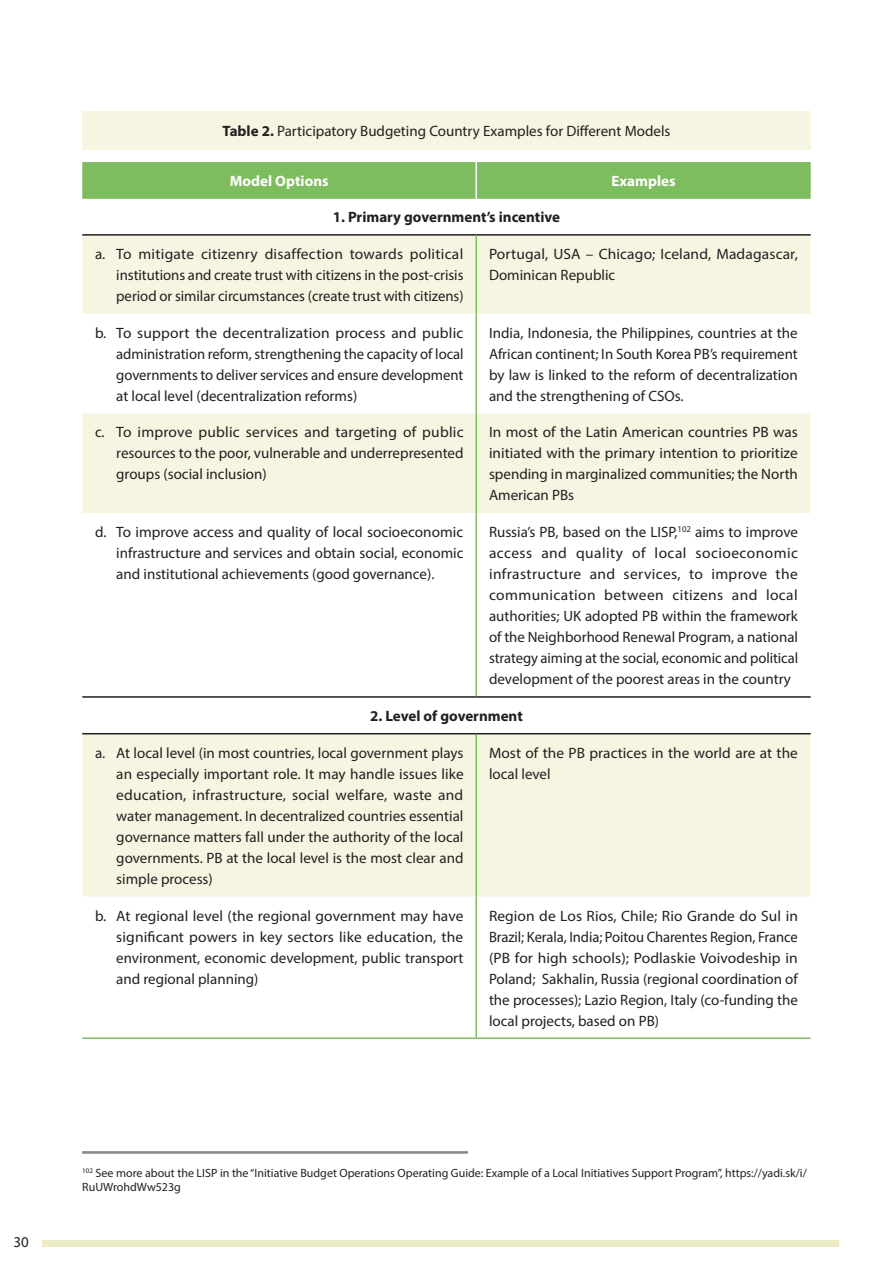
<style>
.page{position:relative;width:893px;height:1263px;background:#fff}
.page>*{position:absolute;margin:0;border:0;box-sizing:border-box;transform-origin:0 0}
.Body_text{font:15px/21px "Myriad Pro";color:#231f20;text-align:justify}
.Body_text-2{font:700 15px "Myriad Pro";color:#231f20}
.Body_text-3{font:700 15px "Myriad Pro";color:#fff}
.Footnote{font:12px/14.4px "Myriad Pro";color:#231f20}
.s1{font-weight:700}
</style>
<div class="page">
<div style="left:43px;top:1240px;width:796px;height:6px;background:#edebc3"></div>
<div style="left:82px;top:162px;width:729px;height:37px;background:#7ebd5f"></div>
<svg style="left:82px;top:236px;width:729px;height:660px;fill:#f6f5e1"></svg>
<hr style="left:82px;top:234px;width:394px;height:2px;background:#231f20">
<hr style="left:476px;top:234px;width:335px;height:2px;background:#231f20">
<hr style="left:475px;top:236px;width:2px;height:78px;background:#7ebd5f">
<hr style="left:475px;top:314px;width:2px;height:99px;background:#7ebd5f">
<hr style="left:475px;top:413px;width:2px;height:100px;background:#7ebd5f">
<hr style="left:475px;top:513px;width:2px;height:183px;background:#7ebd5f">
<hr style="left:475px;top:734px;width:2px;height:162px;background:#7ebd5f">
<hr style="left:82px;top:696px;width:394px;height:2px;background:#231f20">
<hr style="left:476px;top:696px;width:335px;height:2px;background:#231f20">
<hr style="left:82px;top:733px;width:394px;height:1px;background:#231f20">
<hr style="left:476px;top:733px;width:335px;height:1px;background:#231f20">
<hr style="left:475px;top:162px;width:2px;height:37px;background:#fff">
<hr style="left:475px;top:896px;width:2px;height:141px;background:#7ebd5f">
<hr style="left:82px;top:1037px;width:394px;height:2px;background:#7ebd5f">
<hr style="left:476px;top:1037px;width:335px;height:2px;background:#7ebd5f">
<div style="left:82px;top:111px;width:729px;height:38px;background:#f6f5e1"></div>
<hr style="left:82px;top:1151px;width:386px;height:2px;background:#87888a">
<p class="Body_text" style="left:222px;top:120px;width:449px"><span class="s1">Table 2.</span> Participatory Budgeting Country Examples for Different Models</p>
<p class="Body_text-3" style="left:230px;top:171px;width:100px">Model Options</p>
<p class="Body_text-3" style="left:611px;top:171px;width:66px">Examples</p>
<p class="Body_text-2" style="left:333px;top:207px;width:229px">1. Primary government’s incentive</p>
<p class="Body_text" style="left:116px;top:243px;width:349px;text-indent:-21px">a. To mitigate citizenry disaffection towards political institutions and create trust with citizens in the post-crisis period or similar circumstances (create trust with citizens)</p>
<p class="Body_text" style="left:489px;top:243px;width:310px">Portugal, USA – Chicago; Iceland, Madagascar,<br>Dominican Republic</p>
<p class="Body_text" style="left:116px;top:322px;width:349px;text-indent:-21px">b. To support the decentralization process and public administration reform, strengthening the capacity of local governments to deliver services and ensure development at local level (decentralization reforms)</p>
<p class="Body_text" style="left:489px;top:322px;width:310px">India, Indonesia, the Philippines, countries at the African continent; In South Korea PB’s requirement by law is linked to the reform of decentralization and the strengthening of CSOs.</p>
<p class="Body_text" style="left:116px;top:422px;width:349px;text-indent:-21px">c. To improve public services and targeting of public resources to the poor, vulnerable and underrepresented groups (social inclusion)</p>
<p class="Body_text" style="left:489px;top:422px;width:310px">In most of the Latin American countries PB was initiated with the primary intention to prioritize spending in marginalized communities; the North American PBs</p>
<p class="Body_text" style="left:116px;top:521px;width:349px;text-indent:-21px">d. To improve access and quality of local socioeconomic infrastructure and services and obtain social, economic and institutional achievements (good governance).</p>
<p class="Body_text" style="left:489px;top:521px;width:311px">Russia’s PB, based on the LISP,<sup>102</sup> aims to improve access and quality of local socioeconomic infrastructure and services, to improve the communication between citizens and local authorities; UK adopted PB within the framework of the Neighborhood Renewal Program, a national strategy aiming at the social, economic and political development of the poorest areas in the country</p>
<p class="Body_text-2" style="left:370px;top:706px;width:154px">2. Level of government</p>
<p class="Body_text" style="left:116px;top:742px;width:349px;text-indent:-21px">a. At local level (in most countries, local government plays an especially important role. It may handle issues like education, infrastructure, social welfare, waste and water management. In decentralized countries essential governance matters fall under the authority of the local governments. PB at the local level is the most clear and simple process)</p>
<p class="Body_text" style="left:489px;top:742px;width:310px">Most of the PB practices in the world are at the local level</p>
<p class="Body_text" style="left:116px;top:905px;width:349px;text-indent:-21px">b. At regional level (the regional government may have significant powers in key sectors like education, the environment, economic development, public transport and regional planning)</p>
<p class="Body_text" style="left:489px;top:905px;width:310px">Region de Los Rios, Chile; Rio Grande do Sul in Brazil; Kerala, India; Poitou Charentes Region, France (PB for high schools); Podlaskie Voivodeship in Poland; Sakhalin, Russia (regional coordination of the processes); Lazio Region, Italy (co-funding the local projects, based on PB)</p>
<p class="Body_text" style="left:14px;top:1231px;width:17px">30</p>
<p class="Footnote" style="left:82px;top:1165px;width:726px"><sup>102</sup> See more about the LISP in the “Initiative Budget Operations Operating Guide: Example of a Local Initiatives Support Program”, https://yadi.sk/i/<br>RuUWrohdWw523g</p>
</div>
